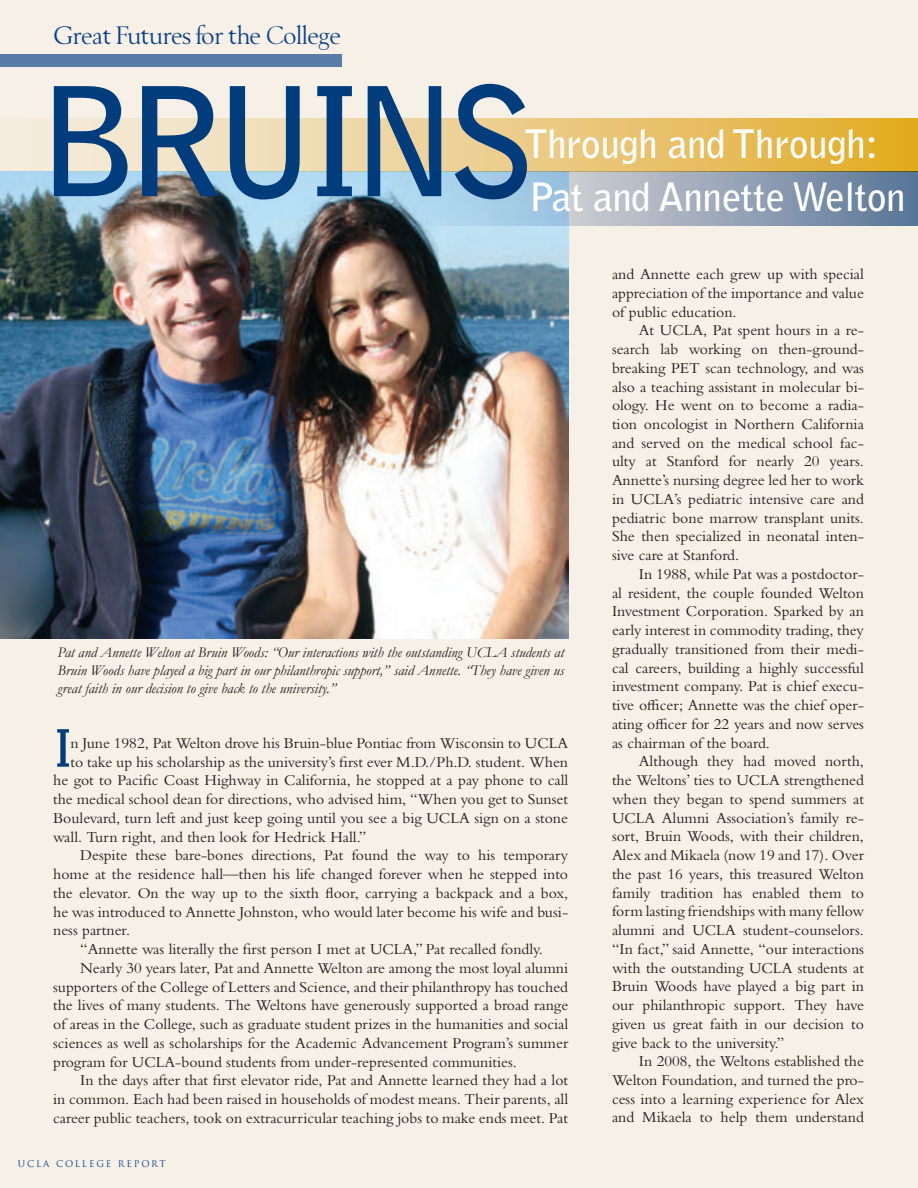
<style>
.page{position:relative;width:918px;height:1188px;background:#f6f0e6}
.page>*{position:absolute;margin:0;border:0;box-sizing:border-box;transform-origin:0 0}
.t1{font:700 150px "Bell Gothic Std";letter-spacing:-.09em;color:#013d7d}
.t2{font:700 51.15px "Bell Gothic Std";color:#013d7d}
.t3{font:700 39px/52.9px "Bell Gothic Std";letter-spacing:-.01em;color:#fff}
.t4{font:25.5px "OPTI Berling Agency";letter-spacing:-.01em;color:#083e89}
.t5{font:15.75px/18.8px "Bembo MT Std";color:#231f20;text-align:justify}
.t6{font:italic 15px/18px "Garamond";color:#231f20;text-align:justify}
.t7{font:9px "Trajan";letter-spacing:.2em;color:#083e89}
</style>
<div class="page">
<div style="left:0;top:55px;width:342px;height:12px;background:#597da8"></div>
<img style="left:0;top:172px;width:568px;height:467px">
<svg style="left:0;top:119px;width:918px;height:53px;background:#eace8f"></svg>
<svg style="left:348px;top:172px;width:570px;height:54px;background:#94aabf"></svg>
<h3 class="t4" style="left:53px;top:21px;width:289px">Great Futures for the College</h3>
<h1 class="t1" style="left:38px;top:51px;width:501px">BRUINS</h1>
<h3 class="t3" style="left:524px;top:118px;width:383px">Through and Through:<br>Pat and Annette Welton</h3>
<p class="t6" style="left:57px;top:643px;width:508px">Pat and Annette Welton at Bruin Woods: “Our interactions with the outstanding UCLA students at Bruin Woods have played a big part in our philanthropic support,” said Annette. “They have given us great faith in our decision to give back to the university.”</p>
<h2 class="t2" style="left:53px;top:717px;width:21px">I</h2>
<p class="t5" style="left:70px;top:733px;width:499px">n June 1982, Pat Welton drove his Bruin-blue Pontiac from Wisconsin to UCLA</p>
<p class="t5" style="left:70px;top:752px;width:499px">to take up his scholarship as the university’s first ever M.D./Ph.D. student. When</p>
<p class="t5" style="left:53px;top:771px;width:517px">he got to Pacific Coast Highway in California, he stopped at a pay phone to call</p>
<p class="t5" style="left:53px;top:790px;width:516px">the medical school dean for directions, who advised him, “When you get to Sunset</p>
<p class="t5" style="left:53px;top:808px;width:516px">Boulevard, turn left and just keep going until you see a big UCLA sign on a stone</p>
<p class="t5" style="left:53px;top:827px;width:315px">wall. Turn right, and then look for Hedrick Hall.”</p>
<p class="t5" style="left:80px;top:846px;width:490px">Despite these bare-bones directions, Pat found the way to his temporary</p>
<p class="t5" style="left:53px;top:865px;width:517px">home at the residence hall—then his life changed forever when he stepped into</p>
<p class="t5" style="left:53px;top:883px;width:517px">the elevator. On the way up to the sixth floor, carrying a backpack and a box,</p>
<p class="t5" style="left:53px;top:902px;width:517px">he was introduced to Annette Johnston, who would later become his wife and busi-</p>
<p class="t5" style="left:53px;top:921px;width:79px">ness partner.</p>
<p class="t5" style="left:80px;top:940px;width:464px">“Annette was literally the first person I met at UCLA,” Pat recalled fondly.</p>
<p class="t5" style="left:80px;top:958px;width:490px">Nearly 30 years later, Pat and Annette Welton are among the most loyal alumni</p>
<p class="t5" style="left:53px;top:977px;width:517px">supporters of the College of Letters and Science, and their philanthropy has touched</p>
<p class="t5" style="left:53px;top:996px;width:517px">the lives of many students. The Weltons have generously supported a broad range</p>
<p class="t5" style="left:53px;top:1014px;width:517px">of areas in the College, such as graduate student prizes in the humanities and social</p>
<p class="t5" style="left:53px;top:1033px;width:517px">sciences as well as scholarships for the Academic Advancement Program’s summer</p>
<p class="t5" style="left:53px;top:1052px;width:465px">program for UCLA-bound students from under-represented communities.</p>
<p class="t5" style="left:80px;top:1071px;width:490px">In the days after that first elevator ride, Pat and Annette learned they had a lot</p>
<p class="t5" style="left:53px;top:1089px;width:517px">in common. Each had been raised in households of modest means. Their parents, all</p>
<p class="t5" style="left:53px;top:1108px;width:516px">career public teachers, took on extracurricular teaching jobs to make ends meet. Pat</p>
<p class="t7" style="left:18px;top:1159px;width:149px">UCLA COLLEGE REPORT</p>
<p class="t5" style="left:612px;top:264px;width:254px">and Annette each grew up with special appreciation of the importance and value of public education.</p>
<p class="t5" style="left:612px;top:321px;width:254px;text-indent:27px">At UCLA, Pat spent hours in a re&shy;search lab working on then-ground&shy;breaking PET scan technology, and was also a teaching assistant in molecular bi&shy;ology. He went on to become a radia&shy;tion oncologist in Northern California and served on the medical school fac&shy;ulty at Stanford for nearly 20 years.<br>Annette’s nursing degree led her to work in UCLA’s pediatric intensive care and pediatric bone marrow transplant units.<br>She then specialized in neonatal inten&shy;sive care at Stanford.</p>
<p class="t5" style="left:612px;top:564px;width:254px;text-indent:27px">In 1988, while Pat was a postdoctor&shy;al resident, the couple founded Welton Investment Corporation. Sparked by an early interest in commodity trading, they gradually transitioned from their medi&shy;cal careers, building a highly successful investment company. Pat is chief execu&shy;tive officer; Annette was the chief oper&shy;ating officer for 22 years and now serves as chairman of the board.</p>
<p class="t5" style="left:612px;top:752px;width:254px;text-indent:27px">Although they had moved north, the Weltons’ ties to UCLA strengthened when they began to spend summers at UCLA Alumni Association’s family re&shy;sort, Bruin Woods, with their children, Alex and Mikaela (now 19 and 17). Over the past 16 years, this treasured Welton family tradition has enabled them to form lasting friendships with many fellow alumni and UCLA student-counselors. “In fact,” said Annette, “our interactions with the outstanding UCLA students at Bruin Woods have played a big part in our philanthropic support. They have given us great faith in our decision to give back to the university.”</p>
<p class="t5" style="left:612px;top:1052px;width:254px;text-indent:27px">In 2008, the Weltons established the Welton Foundation, and turned the pro&shy;cess into a learning experience for Alex and Mikaela to help them understand</p>
</div>
